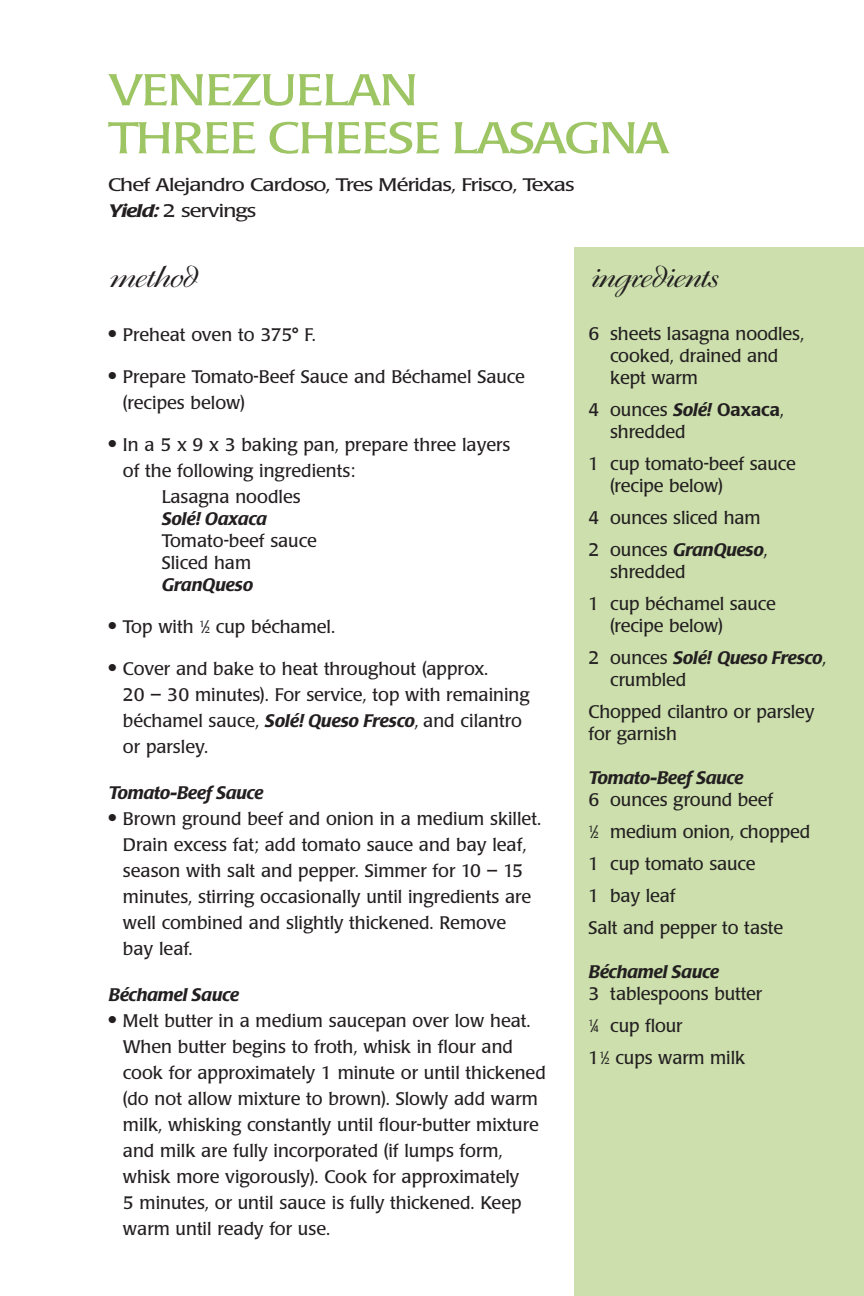
<style>
.page{position:relative;width:864px;height:1296px;background:#fff}
.page>*{position:absolute;margin:0;border:0;box-sizing:border-box;transform-origin:0 0}
.t1{font:44px/48px "Poppl Laudatio";letter-spacing:-.02em;color:#9dc563;scale:1.2 1}
.t2{font:32px "Boulevard";letter-spacing:-.045em;color:#231f20;scale:1.2 1}
.t3{font:18px/26px "Poppl Laudatio";color:#231f20}
.t4{font:italic 500 18px "Poppl Laudatio";letter-spacing:-.005em;color:#231f20}
.t5{font:18px/26px "Poppl Laudatio";letter-spacing:-.035em;color:#231f20;scale:1.2 1}
.s1{font-weight:500;font-style:italic}
.s2{font-size:9px}
.s3{font-weight:500}
</style>
<div class="page">
<div style="left:575px;top:247px;width:289px;height:1049px;background:#ccdfad"></div>
<h1 class="t1" style="left:108px;top:70px;width:470px">VENEZUELAN<br>THREE CHEESE LASAGNA</h1>
<p class="t5" style="left:108px;top:174px;width:390px">Chef Alejandro Cardoso, Tres Méridas, Frisco, Texas<br><span class="s1">Yield:</span> 2 servings</p>
<h2 class="t2" style="left:109px;top:263px;width:75px">method</h2>
<h2 class="t2" style="left:589px;top:263px;width:109px">ingredients</h2>
<p class="t3" style="left:109px;top:323px;width:209px">● Preheat oven to 375° F.</p>
<p class="t3" style="left:123px;top:365px;width:403px;text-indent:-14px">● Prepare Tomato-Beef Sauce and Béchamel Sauce (recipes below)</p>
<p class="t3" style="left:109px;top:433px;width:403px">● In a 5 x 9 x 3 baking pan, prepare three layers</p>
<p class="t3" style="left:123px;top:459px;width:234px">of the following ingredients:</p>
<p class="t3" style="left:162px;top:485px;width:140px">Lasagna noodles</p>
<p class="t4" style="left:162px;top:512px;width:107px">Solé! Oaxaca</p>
<p class="t3" style="left:162px;top:531px;width:157px;line-height:22px">Tomato-beef sauce<br>Sliced ham</p>
<p class="t4" style="left:162px;top:578px;width:93px">GranQueso</p>
<p class="t3" style="left:109px;top:615px;width:228px">● Top with <sup>1</sup>⁄<span class="s2">2</span> cup béchamel.</p>
<p class="t3" style="left:123px;top:657px;width:408px;text-indent:-14px">● Cover and bake to heat throughout (approx.<br>20 – 30 minutes). For service, top with remaining béchamel sauce, <span class="s1">Solé! Queso Fresco</span>, and cilantro or parsley.</p>
<p class="t4" style="left:109px;top:786px;width:156px">Tomato-Beef Sauce</p>
<p class="t3" style="left:123px;top:807px;width:420px;text-indent:-14px">● Brown ground beef and onion in a medium skillet.<br>Drain excess fat; add tomato sauce and bay leaf, season with salt and pepper. Simmer for 10 – 15 minutes, stirring occasionally until ingredients are well combined and slightly thickened. Remove<br>bay leaf.</p>
<p class="t4" style="left:109px;top:988px;width:132px">Béchamel Sauce</p>
<p class="t3" style="left:123px;top:1009px;width:424px;text-indent:-14px">● Melt butter in a medium saucepan over low heat.<br>When butter begins to froth, whisk in flour and cook for approximately 1 minute or until thickened (do not allow mixture to brown). Slowly add warm milk, whisking constantly until flour-butter mixture and milk are fully incorporated (if lumps form, whisk more vigorously). Cook for approximately<br>5 minutes, or until sauce is fully thickened. Keep warm until ready for use.</p>
<p class="t3" style="left:610px;top:325px;width:195px;line-height:22px;text-indent:-22px">6 sheets lasagna noodles, cooked, drained and kept warm</p>
<p class="t3" style="left:610px;top:401px;width:175px;line-height:22px;text-indent:-22px">4 ounces <span class="s1">Solé!</span> <span class="s3">Oaxaca</span>, shredded</p>
<p class="t3" style="left:610px;top:455px;width:187px;line-height:22px;text-indent:-22px">1 cup tomato-beef sauce (recipe below)</p>
<p class="t3" style="left:589px;top:504px;width:180px;line-height:32px">4 ounces sliced ham<br>2 ounces <span class="s1">GranQueso</span>,</p>
<p class="t3" style="left:589px;top:558px;width:189px;line-height:32px;text-indent:22px">shredded<br>1 cup béchamel sauce</p>
<p class="t3" style="left:589px;top:612px;width:239px;line-height:32px;text-indent:22px">(recipe below)<br>2 ounces <span class="s1">Solé! Queso Fresco</span>,</p>
<p class="t3" style="left:589px;top:666px;width:227px;line-height:32px;text-indent:22px">crumbled<br>Chopped cilantro or parsley</p>
<p class="t3" style="left:589px;top:723px;width:90px">for garnish</p>
<p class="t4" style="left:589px;top:771px;width:156px">Tomato-Beef Sauce</p>
<p class="t3" style="left:589px;top:786px;width:223px;line-height:32px">6 ounces ground beef<br><sup>1</sup>⁄<span class="s2">2</span> medium onion, chopped<br>1 cup tomato sauce<br>1 bay leaf<br>Salt and pepper to taste</p>
<p class="t4" style="left:589px;top:965px;width:132px">Béchamel Sauce</p>
<p class="t3" style="left:589px;top:980px;width:175px;line-height:32px">3 tablespoons butter<br><sup>1</sup>⁄<span class="s2">4</span> cup flour<br>1<sup>1</sup>⁄<span class="s2">2</span> cups warm milk</p>
</div>
